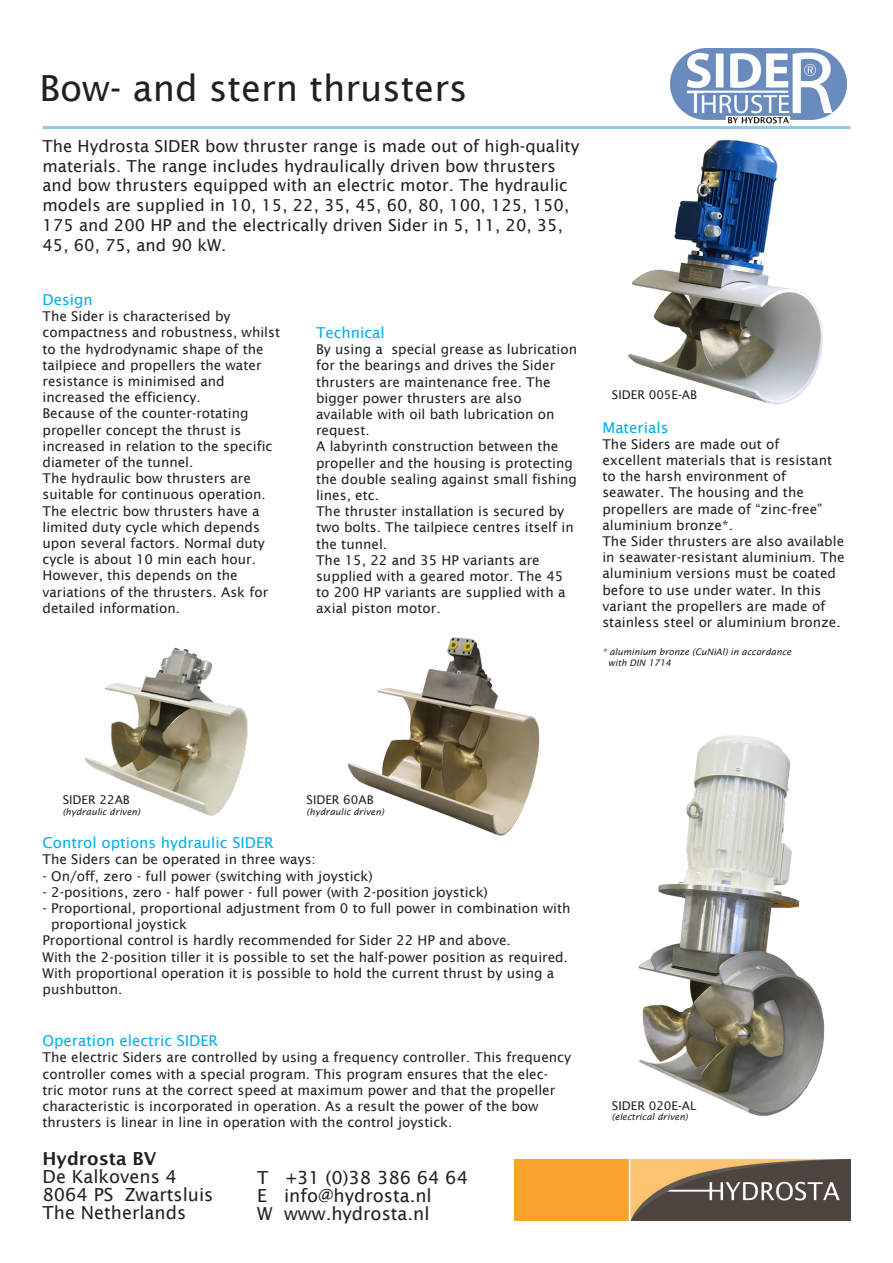
<style>
.page{position:relative;width:893px;height:1263px;background:#fff}
.page>*{position:absolute;margin:0;border:0;box-sizing:border-box;transform-origin:0 0}
.t1{font:36px "Lucida Sans";color:#231f20}
.t2{font:18px "Lucida Sans";color:#231f20}
.t3{font:600 18px "Lucida Sans";color:#231f20}
.t4{font:16.5px/19.8px "Lucida Sans";color:#231f20}
.t5{font:15px "Lucida Sans";color:#00aeef}
.t6{font:13.5px/16.2px "Lucida Sans";color:#231f20}
.t7{font:12px "Lucida Sans";color:#231f20}
.t8{font:italic 9px "Lucida Sans";color:#231f20}
</style>
<div class="page">
<img style="left:514px;top:1159px;width:336px;height:61px">
<hr style="left:43px;top:126px;width:807px;height:3px;background:#91c7ec">
<img style="left:670px;top:49px;width:176px;height:74px">
<img style="left:628px;top:139px;width:195px;height:265px">
<img style="left:638px;top:735px;width:187px;height:381px">
<img style="left:84px;top:647px;width:164px;height:169px">
<img style="left:347px;top:637px;width:193px;height:199px">
<p class="t1" style="left:39px;top:67px;width:430px">Bow- and stern thrusters</p>
<p class="t4" style="left:43px;top:136px;width:538px">The Hydrosta SIDER bow thruster range is made out of high-quality materials. The range includes hydraulically driven bow thrusters and bow thrusters equipped with an electric motor. The hydraulic models are supplied in 10, 15, 22, 35, 45, 60, 80, 100, 125, 150, 175 and 200 HP and the electrically driven Sider in 5, 11, 20, 35, 45, 60, 75, and 90 kW.</p>
<p class="t5" style="left:43px;top:291px;width:52px">Design</p>
<p class="t6" style="left:43px;top:308px;width:190px">The Sider is characterised by</p>
<p class="t6" style="left:43px;top:324px;width:239px">compactness and robustness, whilst to the hydrodynamic shape of the tailpiece and propellers the water</p>
<p class="t6" style="left:43px;top:373px;width:184px">resistance is minimised and</p>
<p class="t6" style="left:43px;top:389px;width:160px">increased the efficiency.</p>
<p class="t6" style="left:43px;top:405px;width:207px">Because of the counter-rotating</p>
<p class="t6" style="left:43px;top:422px;width:231px">propeller concept the thrust is increased in relation to the specific diameter of the tunnel.</p>
<p class="t6" style="left:43px;top:470px;width:210px">The hydraulic bow thrusters are</p>
<p class="t6" style="left:43px;top:486px;width:225px">suitable for continuous operation.<br>The electric bow thrusters have a</p>
<p class="t6" style="left:43px;top:519px;width:224px">limited duty cycle which depends upon several factors. Normal duty cycle is about 10 min each hour.<br>However, this depends on the</p>
<p class="t6" style="left:43px;top:584px;width:227px">variations of the thrusters. Ask for detailed information.</p>
<p class="t5" style="left:316px;top:324px;width:70px">Technical</p>
<p class="t6" style="left:316px;top:341px;width:263px">By using a special grease as lubrication for the bearings and drives the Sider thrusters are maintenance free. The bigger power thrusters are also</p>
<p class="t6" style="left:316px;top:406px;width:240px">available with oil bath lubrication on request.</p>
<p class="t6" style="left:316px;top:438px;width:262px">A labyrinth construction between the propeller and the housing is protecting the double sealing against small fishing lines, etc.</p>
<p class="t6" style="left:316px;top:503px;width:259px">The thruster installation is secured by two bolts. The tailpiece centres itself in the tunnel.</p>
<p class="t6" style="left:316px;top:552px;width:251px">The 15, 22 and 35 HP variants are supplied with a geared motor. The 45 to 200 HP variants are supplied with a axial piston motor.</p>
<p class="t7" style="left:612px;top:387px;width:87px">SIDER 005E-AB</p>
<p class="t5" style="left:602px;top:419px;width:67px">Materials</p>
<p class="t6" style="left:602px;top:436px;width:178px">The Siders are made out of</p>
<p class="t6" style="left:602px;top:452px;width:231px">excellent materials that is resistant</p>
<p class="t6" style="left:602px;top:468px;width:185px">to the harsh environment of</p>
<p class="t6" style="left:602px;top:484px;width:221px">seawater. The housing and the propellers are made of “zinc-free” aluminium bronze*.</p>
<p class="t6" style="left:602px;top:533px;width:244px">The Sider thrusters are also available in seawater-resistant aluminium. The aluminium versions must be coated before to use under water. In this variant the propellers are made of stainless steel or aluminium bronze.</p>
<p class="t8" style="left:602px;top:647px;width:190px">* aluminium bronze (CuNiAl) in accordance</p>
<p class="t8" style="left:608px;top:658px;width:65px">with DIN 1714</p>
<p class="t7" style="left:63px;top:793px;width:69px">SIDER 22AB</p>
<p class="t8" style="left:63px;top:806px;width:79px">(hydraulic driven)</p>
<p class="t7" style="left:307px;top:793px;width:69px">SIDER 60AB</p>
<p class="t8" style="left:307px;top:806px;width:79px">(hydraulic driven)</p>
<p class="t5" style="left:43px;top:834px;width:233px">Control options hydraulic SIDER</p>
<p class="t6" style="left:43px;top:851px;width:275px">The Siders can be operated in three ways:</p>
<p class="t6" style="left:43px;top:868px;width:332px">- On/off, zero - full power (switching with joystick)</p>
<p class="t6" style="left:43px;top:884px;width:447px">- 2-positions, zero - half power - full power (with 2-position joystick)</p>
<p class="t6" style="left:43px;top:900px;width:529px">- Proportional, proportional adjustment from 0 to full power in combination with</p>
<p class="t6" style="left:51px;top:916px;width:137px">proportional joystick</p>
<p class="t6" style="left:43px;top:932px;width:470px">Proportional control is hardly recommended for Sider 22 HP and above.</p>
<p class="t6" style="left:43px;top:949px;width:527px">With the 2-position tiller it is possible to set the half-power position as required.</p>
<p class="t6" style="left:43px;top:965px;width:513px">With proportional operation it is possible to hold the current thrust by using a pushbutton.</p>
<p class="t5" style="left:43px;top:1032px;width:177px">Operation electric SIDER</p>
<p class="t6" style="left:43px;top:1049px;width:530px">The electric Siders are controlled by using a frequency controller. This frequency controller comes with a special program. This program ensures that the elec&shy;tric motor runs at the correct speed at maximum power and that the propeller characteristic is incorporated in operation. As a result the power of the bow thrusters is linear in line in operation with the control joystick.</p>
<p class="t3" style="left:43px;top:1149px;width:115px">Hydrosta BV</p>
<p class="t2" style="left:43px;top:1167px;width:136px">De Kalkovens 4</p>
<p class="t2" style="left:43px;top:1185px;width:172px">8064 PS Zwartsluis</p>
<p class="t2" style="left:43px;top:1203px;width:145px">The Netherlands</p>
<p class="t2" style="left:257px;top:1167px;width:212px">T +31 (0)38 386 64 64</p>
<p class="t2" style="left:257px;top:1185px;width:176px">E info@hydrosta.nl</p>
<p class="t2" style="left:257px;top:1203px;width:174px">W www.hydrosta.nl</p>
<p class="t7" style="left:612px;top:1098px;width:86px">SIDER 020E-AL</p>
<p class="t8" style="left:612px;top:1112px;width:77px">(electrical driven)</p>
</div>
